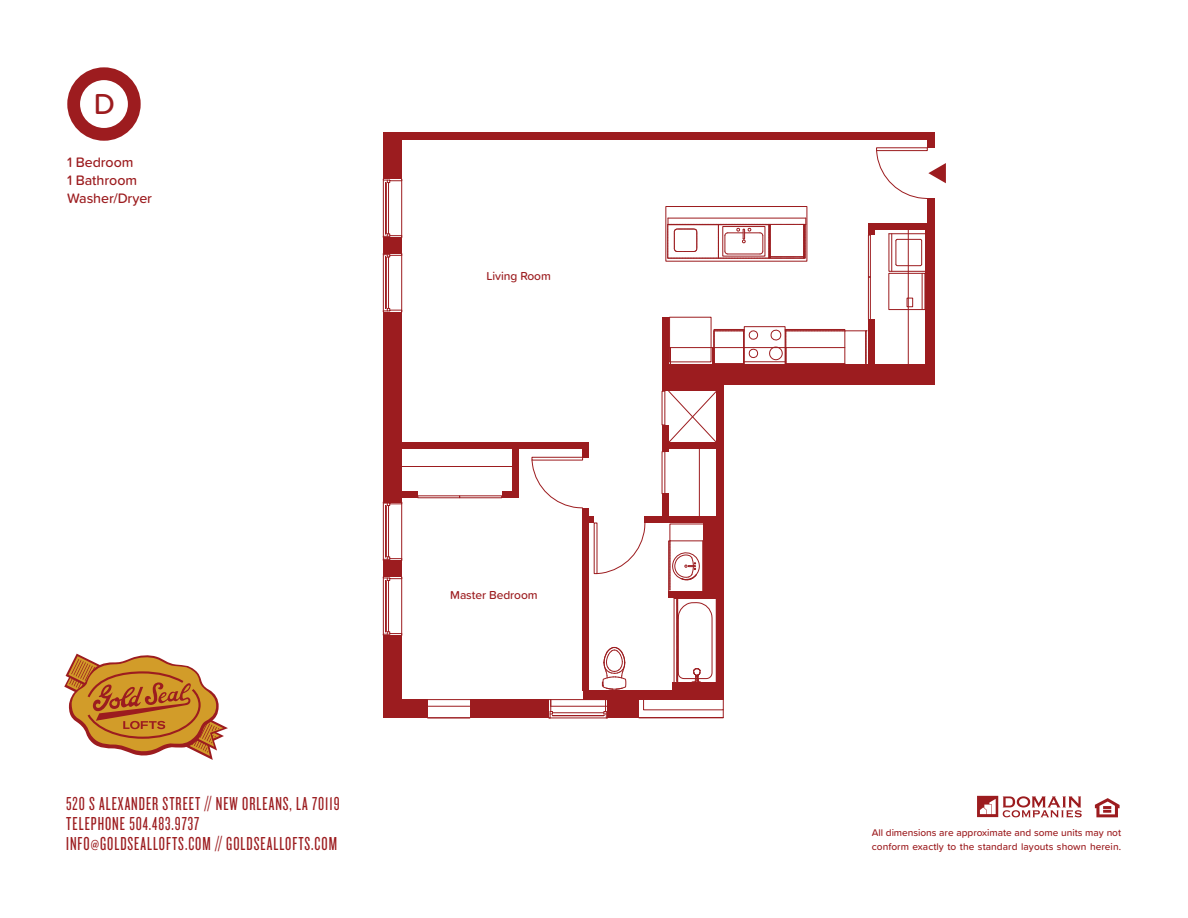
<style>
.page{position:relative;width:1188px;height:918px;background:#fff}
.page>*{position:absolute;margin:0;border:0;box-sizing:border-box;transform-origin:0 0}
.t1{font:500 30px "Proxima Soft";color:#9c1c1f}
.t2{font:19.5px/20.2px "Knockout HTF27 Junior Bantamwt";letter-spacing:.05em;color:#9c1c1f}
.t3{font:500 14.25px/18px "Proxima Soft";letter-spacing:-.005em;color:#9c1c1f}
.t4{font:500 12px "Proxima Soft";letter-spacing:-.005em;color:#9c1c1f}
.t5{font:500 10.2px/14.2px "Proxima Soft";letter-spacing:-.005em;color:#9c1c1f}
</style>
<div class="page">
<svg style="left:74px;top:74px;width:60px;height:60px"></svg>
<div style="left:67px;top:67px;width:74px;height:74px;border:13px solid #9d1c1f;border-radius:50%"></div>
<svg style="left:977px;top:796px;width:105px;height:21px"></svg>
<svg style="left:1095px;top:798px;width:25px;height:19px"></svg>
<svg style="left:64px;top:654px;width:164px;height:106px"></svg>
<div style="left:401px;top:132px;width:527px;height:8px;background:#9c1c1f"></div>
<div style="left:927px;top:132px;width:7px;height:16px;background:#9c1c1f"></div>
<div style="left:927px;top:198px;width:7px;height:30px;background:#9c1c1f"></div>
<div style="left:868px;top:223px;width:61px;height:7px;background:#9c1c1f"></div>
<div style="left:868px;top:228px;width:7px;height:7px;background:#9c1c1f"></div>
<div style="left:868px;top:320px;width:7px;height:46px;background:#9c1c1f"></div>
<div style="left:662px;top:318px;width:7px;height:73px;background:#9c1c1f"></div>
<div style="left:662px;top:425px;width:7px;height:27px;background:#9c1c1f"></div>
<div style="left:662px;top:494px;width:7px;height:26px;background:#9c1c1f"></div>
<div style="left:716px;top:383px;width:7px;height:317px;background:#9c1c1f"></div>
<div style="left:583px;top:508px;width:6px;height:183px;background:#9c1c1f"></div>
<div style="left:583px;top:442px;width:6px;height:15px;background:#9c1c1f"></div>
<div style="left:512px;top:446px;width:6px;height:46px;background:#9c1c1f"></div>
<div style="left:667px;top:442px;width:51px;height:7px;background:#9c1c1f"></div>
<div style="left:400px;top:442px;width:183px;height:7px;background:#9c1c1f"></div>
<div style="left:645px;top:516px;width:73px;height:7px;background:#9c1c1f"></div>
<div style="left:668px;top:591px;width:50px;height:7px;background:#9c1c1f"></div>
<div style="left:585px;top:516px;width:9px;height:7px;background:#9c1c1f"></div>
<div style="left:400px;top:491px;width:18px;height:7px;background:#9c1c1f"></div>
<div style="left:502px;top:491px;width:16px;height:7px;background:#9c1c1f"></div>
<div style="left:925px;top:227px;width:9px;height:141px;background:#9c1c1f"></div>
<div style="left:667px;top:364px;width:267px;height:21px;background:#9c1c1f"></div>
<div style="left:667px;top:384px;width:51px;height:7px;background:#9c1c1f"></div>
<div style="left:703px;top:521px;width:18px;height:72px;background:#9c1c1f"></div>
<div style="left:383px;top:132px;width:19px;height:47px;background:#9c1c1f"></div>
<div style="left:383px;top:237px;width:19px;height:17px;background:#9c1c1f"></div>
<div style="left:383px;top:561px;width:19px;height:16px;background:#9c1c1f"></div>
<div style="left:383px;top:635px;width:19px;height:67px;background:#9c1c1f"></div>
<div style="left:383px;top:700px;width:45px;height:18px;background:#9c1c1f"></div>
<div style="left:607px;top:699px;width:32px;height:19px;background:#9c1c1f"></div>
<div style="left:470px;top:700px;width:79px;height:18px;background:#9c1c1f"></div>
<div style="left:383px;top:312px;width:19px;height:190px;background:#9c1c1f"></div>
<div style="left:666px;top:206px;width:141px;height:55px;border:1px solid #9c1c1f"></div>
<svg style="left:667px;top:218px;width:140px;height:41px"></svg>
<div style="left:889px;top:273px;width:36px;height:37px;border:1px solid #9c1c1f"></div>
<div style="left:907px;top:298px;width:6px;height:9px;border:1px solid #9c1c1f"></div>
<hr style="left:922px;top:273px;width:1px;height:37px;background:#9c1c1f">
<svg style="left:889px;top:233px;width:36px;height:39px"></svg>
<hr style="left:891px;top:234px;width:1px;height:37px;background:#9c1c1f">
<hr style="left:908px;top:230px;width:1px;height:134px;background:#9c1c1f">
<div style="left:744px;top:326px;width:41px;height:39px;border:1px solid #9c1c1f"></div>
<hr style="left:744px;top:362px;width:41px;height:1px;background:#9c1c1f">
<svg style="left:865px;top:330px;width:3px;height:34px"></svg>
<div style="left:845px;top:331px;width:21px;height:34px;border:1px solid #9c1c1f"></div>
<div style="left:743px;top:347px;width:43px;height:18px;border:1px solid #9c1c1f"></div>
<svg style="left:769px;top:329px;width:77px;height:36px"></svg>
<div style="left:670px;top:347px;width:43px;height:18px;border:1px solid #9c1c1f"></div>
<svg style="left:712px;top:329px;width:46px;height:36px"></svg>
<div style="left:668px;top:347px;width:3px;height:18px;border:1px solid #9c1c1f"></div>
<svg style="left:532px;top:460px;width:51px;height:48px"></svg>
<div style="left:532px;top:457px;width:51px;height:3px;border:1px solid #9c1c1f"></div>
<svg style="left:597px;top:523px;width:48px;height:51px"></svg>
<hr style="left:699px;top:449px;width:1px;height:67px;background:#9c1c1f">
<hr style="left:702px;top:541px;width:1px;height:50px;background:#9c1c1f">
<svg style="left:668px;top:540px;width:32px;height:51px"></svg>
<div style="left:675px;top:598px;width:42px;height:1px;border:1px solid #9c1c1f"></div>
<hr style="left:401px;top:179px;width:1px;height:58px;background:#9c1c1f">
<hr style="left:383px;top:179px;width:1px;height:58px;background:#9c1c1f">
<hr style="left:388px;top:183px;width:1px;height:51px;background:#9c1c1f">
<svg style="left:383px;top:233px;width:19px;height:4px"></svg>
<svg style="left:383px;top:179px;width:19px;height:4px"></svg>
<hr style="left:385px;top:183px;width:1px;height:51px;background:#9c1c1f">
<hr style="left:401px;top:254px;width:1px;height:58px;background:#9c1c1f">
<hr style="left:383px;top:254px;width:1px;height:58px;background:#9c1c1f">
<hr style="left:388px;top:257px;width:1px;height:51px;background:#9c1c1f">
<svg style="left:383px;top:308px;width:19px;height:4px"></svg>
<svg style="left:383px;top:254px;width:19px;height:3px"></svg>
<hr style="left:385px;top:257px;width:1px;height:51px;background:#9c1c1f">
<hr style="left:401px;top:502px;width:1px;height:58px;background:#9c1c1f">
<hr style="left:383px;top:502px;width:1px;height:58px;background:#9c1c1f">
<hr style="left:388px;top:506px;width:1px;height:51px;background:#9c1c1f">
<svg style="left:383px;top:556px;width:19px;height:4px"></svg>
<svg style="left:383px;top:502px;width:19px;height:4px"></svg>
<hr style="left:385px;top:506px;width:1px;height:51px;background:#9c1c1f">
<hr style="left:401px;top:577px;width:1px;height:58px;background:#9c1c1f">
<hr style="left:383px;top:577px;width:1px;height:58px;background:#9c1c1f">
<hr style="left:388px;top:580px;width:1px;height:52px;background:#9c1c1f">
<svg style="left:383px;top:631px;width:19px;height:4px"></svg>
<svg style="left:383px;top:577px;width:19px;height:4px"></svg>
<hr style="left:385px;top:580px;width:1px;height:52px;background:#9c1c1f">
<hr style="left:399px;top:466px;width:114px;height:1px;background:#9c1c1f">
<div style="left:868px;top:235px;width:3px;height:42px;border:1px solid #9c1c1f"></div>
<div style="left:868px;top:277px;width:3px;height:43px;border:1px solid #9c1c1f"></div>
<hr style="left:402px;top:699px;width:147px;height:1px;background:#9c1c1f">
<hr style="left:428px;top:718px;width:42px;height:1px;background:#9c1c1f">
<hr style="left:428px;top:706px;width:42px;height:1px;background:#9c1c1f">
<div style="left:672px;top:683px;width:45px;height:17px;background:#9c1c1f"></div>
<div style="left:583px;top:690px;width:92px;height:10px;background:#9c1c1f"></div>
<hr style="left:549px;top:718px;width:58px;height:1px;background:#9c1c1f">
<hr style="left:552px;top:713px;width:52px;height:1px;background:#9c1c1f">
<svg style="left:603px;top:700px;width:4px;height:18px"></svg>
<hr style="left:552px;top:715px;width:52px;height:1px;background:#9c1c1f">
<hr style="left:551px;top:706px;width:56px;height:1px;background:#9c1c1f">
<svg style="left:549px;top:699px;width:4px;height:20px"></svg>
<hr style="left:551px;top:699px;width:57px;height:1px;background:#9c1c1f">
<svg style="left:639px;top:709px;width:85px;height:9px"></svg>
<div style="left:643px;top:699px;width:80px;height:11px;border:1px solid #9c1c1f"></div>
<hr style="left:665px;top:391px;width:1px;height:34px;background:#9c1c1f">
<hr style="left:665px;top:452px;width:1px;height:42px;background:#9c1c1f">
<svg style="left:876px;top:150px;width:70px;height:49px"></svg>
<svg style="left:668px;top:391px;width:48px;height:51px"></svg>
<svg style="left:602px;top:646px;width:24px;height:44px"></svg>
<svg style="left:674px;top:598px;width:38px;height:85px"></svg>
<h1 class="t1" style="left:94px;top:82px;width:23px">D</h1>
<p class="t3" style="left:67px;top:153px;width:86px">1 Bedroom<br>1 Bathroom<br>Washer/Dryer</p>
<p class="t4" style="left:486px;top:267px;width:66px">Living Room</p>
<p class="t2" style="left:66px;top:794px;width:275px">520 S ALEXANDER STREET // NEW ORLEANS, LA 70119<br>TELEPHONE 504.483.9737<br>INFO@GOLDSEALLOFTS.COM // GOLDSEALLOFTS.COM</p>
<p class="t4" style="left:450px;top:586px;width:89px">Master Bedroom</p>
<p class="t5" style="left:872px;top:825px;width:251px">All dimensions are approximate and some units may not conform exactly to the standard layouts shown herein.</p>
</div>
